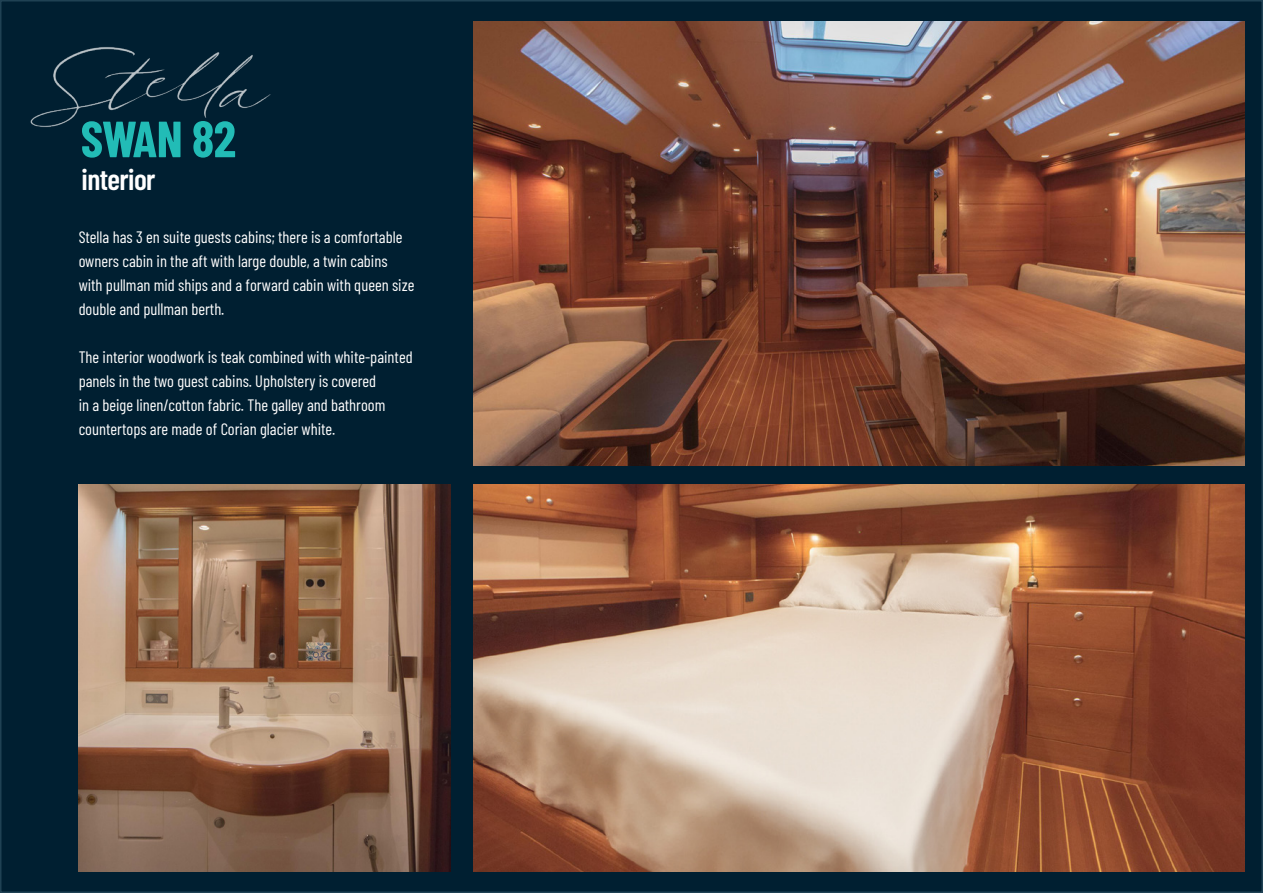
<style>
.page{position:relative;width:1263px;height:893px;background:#fff}
.page>*{position:absolute;margin:0;border:0;box-sizing:border-box;transform-origin:0 0}
.t1{font:700 50.85px "Barlow Condensed";letter-spacing:-.015em;color:#22bcb6}
.t2{font:600 29.7px "Barlow Condensed";letter-spacing:-.02em;color:#fff}
.body{font:16.5px/24px "Barlow Condensed";color:#fff}
</style>
<div class="page">
<div style="left:1px;top:1px;width:1261px;height:891px;background:#001f31"></div>
<img style="left:473px;top:21px;width:771px;height:445px">
<img style="left:473px;top:485px;width:771px;height:387px">
<img style="left:79px;top:485px;width:372px;height:387px">
<img style="left:30px;top:47px;width:241px;height:80px">
<p class="t1" style="left:81px;top:103px;width:157px">SWAN 82</p>
<p class="t2" style="left:82px;top:158px;width:75px">interior</p>
<p class="body" style="left:79px;top:224px;width:337px">Stella has 3 en suite guests cabins; there is a comfortable owners cabin in the aft with large double, a twin cabins with pullman mid ships and a forward cabin with queen size double and pullman berth.</p>
<p class="body" style="left:79px;top:344px;width:335px">The interior woodwork is teak combined with white-painted panels in the two guest cabins. Upholstery is covered<br>in a beige linen/cotton fabric. The galley and bathroom countertops are made of Corian glacier white.</p>
</div>
